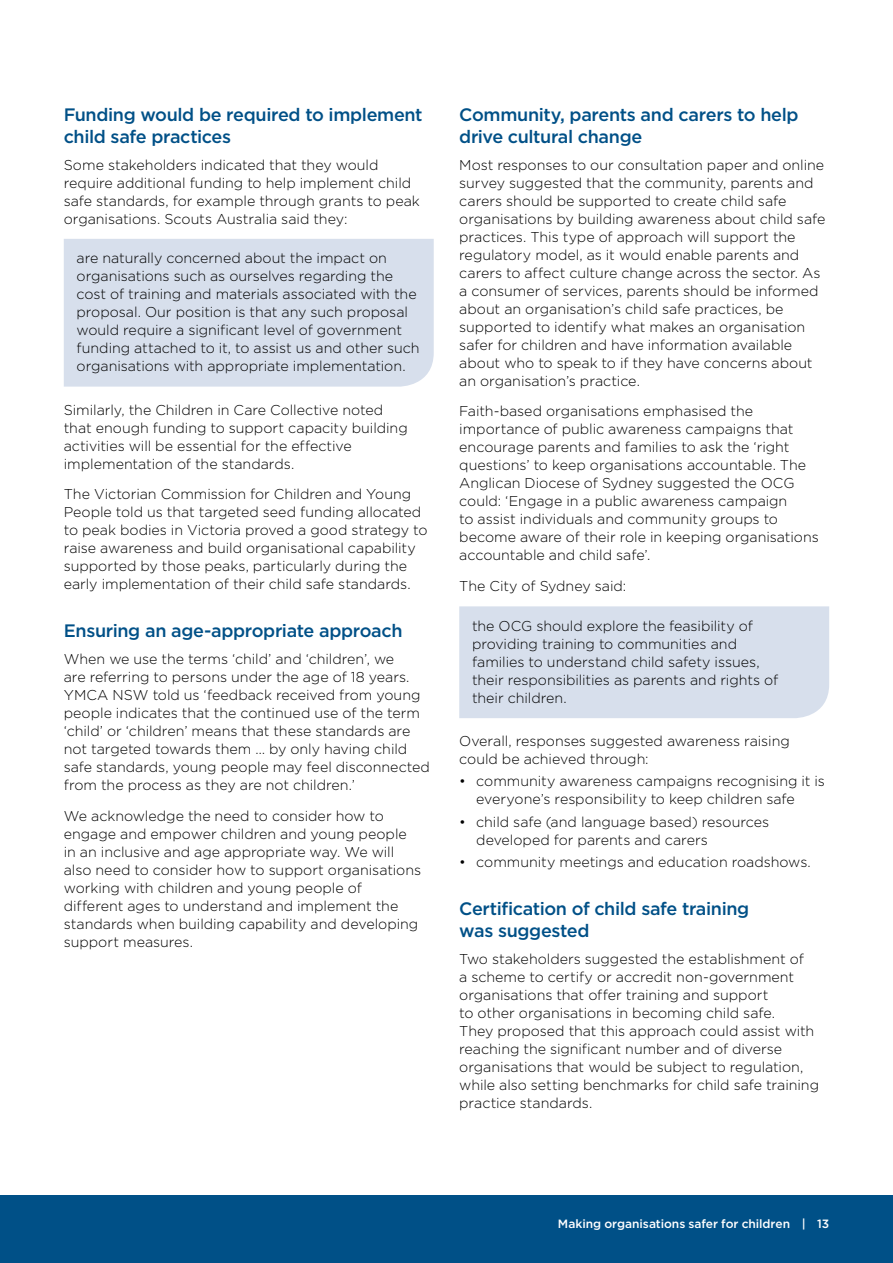
<style>
.page{position:relative;width:893px;height:1263px;background:#fff}
.page>*{position:absolute;margin:0;border:0;box-sizing:border-box;transform-origin:0 0}
.t1{font:500 18px/22.5px "Gotham";letter-spacing:-.02em;color:#005087}
._02_Body{font:300 14.25px/18px "Gotham";letter-spacing:-.005em;color:#000}
._02_BodyShade{font:300 14.25px/18px "Gotham";letter-spacing:-.005em;color:#000}
._02_BodyB4b{font:300 14.25px/18px "Gotham";letter-spacing:-.005em;color:#000}
.t2{font:500 12px "Gotham";letter-spacing:-.005em;color:#fff}
</style>
<div class="page">
<div style="left:0;top:1195px;width:893px;height:68px;background:#005087"></div>
<div style="left:64px;top:239px;width:370px;height:148px;background:#d7dfec"></div>
<div style="left:459px;top:606px;width:370px;height:112px;background:#d7dfec"></div>
<h4 class="t1" style="left:64px;top:103px;width:360px">Funding would be required to implement child safe practices</h4>
<p class="_02_BodyB4b" style="left:64px;top:155px;width:358px">Some stakeholders indicated that they would require additional funding to help implement child safe standards, for example through grants to peak organisations. Scouts Australia said they:</p>
<p class="_02_BodyShade" style="left:77px;top:249px;width:345px">are naturally concerned about the impact on organisations such as ourselves regarding the cost of training and materials associated with the proposal. Our position is that any such proposal would require a significant level of government funding attached to it, to assist us and other such organisations with appropriate implementation.</p>
<p class="_02_Body" style="left:64px;top:400px;width:345px">Similarly, the Children in Care Collective noted that enough funding to support capacity building activities will be essential for the effective implementation of the standards.</p>
<p class="_02_Body" style="left:64px;top:485px;width:365px">The Victorian Commission for Children and Young People told us that targeted seed funding allocated to peak bodies in Victoria proved a good strategy to raise awareness and build organisational capability supported by those peaks, particularly during the early implementation of their child safe standards.</p>
<h4 class="t1" style="left:64px;top:619px;width:340px">Ensuring an age-appropriate approach</h4>
<p class="_02_Body" style="left:64px;top:649px;width:368px">When we use the terms ‘child’ and ‘children’, we<br>are referring to persons under the age of 18 years.<br>YMCA NSW told us ‘feedback received from young people indicates that the continued use of the term ‘child’ or ‘children’ means that these standards are not targeted towards them … by only having child safe standards, young people may feel disconnected from the process as they are not children.’</p>
<p class="_02_Body" style="left:64px;top:806px;width:359px">We acknowledge the need to consider how to engage and empower children and young people in an inclusive and age appropriate way. We will also need to consider how to support organisations working with children and young people of different ages to understand and implement the standards when building capability and developing support measures.</p>
<h4 class="t1" style="left:459px;top:103px;width:341px">Community, parents and carers to help drive cultural change</h4>
<p class="_02_Body" style="left:459px;top:155px;width:368px">Most responses to our consultation paper and online survey suggested that the community, parents and carers should be supported to create child safe organisations by building awareness about child safe practices. This type of approach will support the regulatory model, as it would enable parents and carers to affect culture change across the sector. As a consumer of services, parents should be informed about an organisation’s child safe practices, be supported to identify what makes an organisation safer for children and have information available about who to speak to if they have concerns about an organisation’s practice.</p>
<p class="_02_Body" style="left:459px;top:402px;width:361px">Faith-based organisations emphasised the importance of public awareness campaigns that encourage parents and families to ask the ‘right questions’ to keep organisations accountable. The Anglican Diocese of Sydney suggested the OCG could: ‘Engage in a public awareness campaign<br>to assist individuals and community groups to become aware of their role in keeping organisations accountable and child safe’.</p>
<p class="_02_BodyB4b" style="left:459px;top:577px;width:169px">The City of Sydney said:</p>
<p class="_02_BodyShade" style="left:472px;top:616px;width:308px">the OCG should explore the feasibility of providing training to communities and families to understand child safety issues, their responsibilities as parents and rights of their children.</p>
<p class="_02_BodyB4b" style="left:459px;top:731px;width:332px">Overall, responses suggested awareness raising could be achieved through:</p>
<p class="_02_Body" style="left:476px;top:772px;width:350px;text-indent:-17px">• community awareness campaigns recognising it is everyone’s responsibility to keep children safe</p>
<p class="_02_Body" style="left:476px;top:812px;width:294px;text-indent:-17px">• child safe (and language based) resources developed for parents and carers</p>
<p class="_02_Body" style="left:459px;top:852px;width:353px">• community meetings and education roadshows.</p>
<h4 class="t1" style="left:459px;top:897px;width:292px">Certification of child safe training was suggested</h4>
<p class="_02_Body" style="left:459px;top:949px;width:361px">Two stakeholders suggested the establishment of<br>a scheme to certify or accredit non-government organisations that offer training and support<br>to other organisations in becoming child safe.<br>They proposed that this approach could assist with reaching the significant number and of diverse organisations that would be subject to regulation, while also setting benchmarks for child safe training practice standards.</p>
<p class="t2" style="left:558px;top:1216px;width:273px">Making organisations safer for children | 13</p>
</div>
